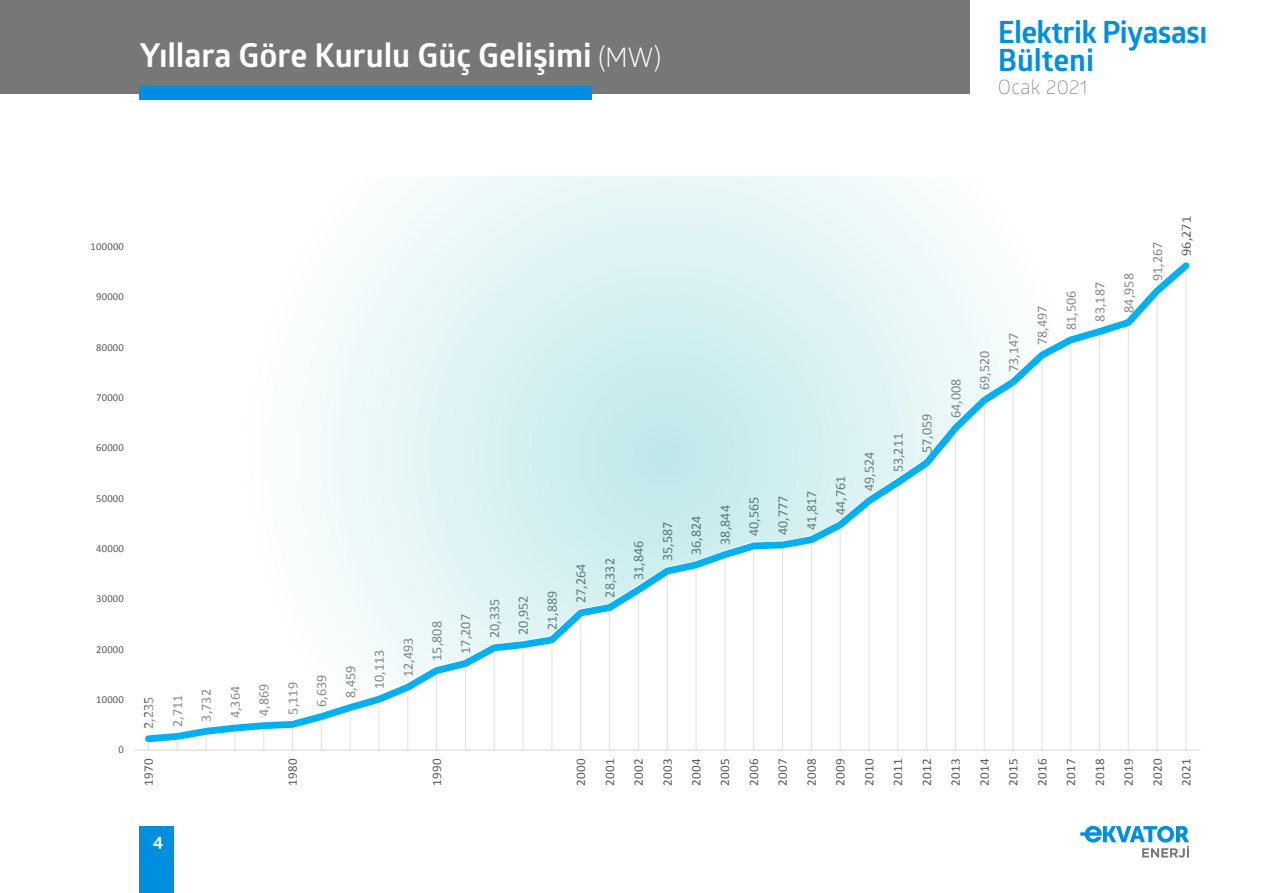
<style>
.page{position:relative;width:1263px;height:893px;background:#fff}
.page>*{position:absolute;margin:0;border:0;box-sizing:border-box;transform-origin:0 0}
.t1{font:700 33px "Glober";letter-spacing:-.005em;color:#fff}
.t2{font:700 30.75px/27.6px "Glober";letter-spacing:-.025em;color:#008fde}
.t3{font:300 19.65px "Glober";letter-spacing:.01em;color:#77777a}
.t4{font:700 18px "Glober";color:#fff}
.t5{font:14.1px "Calibri";color:#595959}
.t6{font:13.05px "Calibri";letter-spacing:.025em;color:#595959}
.t7{font:10.65px "Calibri";letter-spacing:.025em;color:#595959}
.s1{font-weight:400;font-size:27px}
</style>
<div class="page">
<div style="left:0;top:0;width:970px;height:94px;background:#77777a"></div>
<svg style="left:1080px;top:826px;width:109px;height:32px"></svg>
<div style="left:139px;top:86px;width:452px;height:13px;background:#008fde"></div>
<div style="left:139px;top:826px;width:35px;height:67px;background:#008fde"></div>
<hr style="left:134px;top:750px;width:1066px;height:1px;background:#d9d9d9">
<svg style="left:177px;top:736px;width:1px;height:14px"></svg>
<svg style="left:206px;top:733px;width:1px;height:17px"></svg>
<svg style="left:234px;top:733px;width:1px;height:17px"></svg>
<svg style="left:263px;top:733px;width:1px;height:17px"></svg>
<svg style="left:292px;top:733px;width:1px;height:17px"></svg>
<hr style="left:321px;top:717px;width:1px;height:33px;background:#a6a6a6">
<hr style="left:350px;top:708px;width:1px;height:42px;background:#a6a6a6">
<hr style="left:378px;top:699px;width:1px;height:51px;background:#a6a6a6">
<hr style="left:407px;top:687px;width:1px;height:63px;background:#a6a6a6">
<hr style="left:436px;top:670px;width:1px;height:80px;background:#a6a6a6">
<hr style="left:465px;top:663px;width:1px;height:87px;background:#a6a6a6">
<hr style="left:494px;top:648px;width:1px;height:102px;background:#a6a6a6">
<hr style="left:522px;top:645px;width:2px;height:105px;background:#a6a6a6">
<hr style="left:551px;top:640px;width:1px;height:110px;background:#a6a6a6">
<hr style="left:580px;top:613px;width:1px;height:137px;background:#a6a6a6">
<hr style="left:609px;top:607px;width:1px;height:143px;background:#a6a6a6">
<hr style="left:638px;top:590px;width:1px;height:160px;background:#a6a6a6">
<hr style="left:667px;top:571px;width:1px;height:179px;background:#a6a6a6">
<hr style="left:695px;top:565px;width:2px;height:185px;background:#a6a6a6">
<hr style="left:724px;top:555px;width:1px;height:195px;background:#a6a6a6">
<hr style="left:753px;top:546px;width:1px;height:204px;background:#a6a6a6">
<hr style="left:782px;top:545px;width:1px;height:205px;background:#a6a6a6">
<hr style="left:811px;top:540px;width:1px;height:210px;background:#a6a6a6">
<hr style="left:840px;top:525px;width:1px;height:225px;background:#a6a6a6">
<hr style="left:868px;top:501px;width:1px;height:249px;background:#a6a6a6">
<hr style="left:897px;top:482px;width:1px;height:268px;background:#a6a6a6">
<hr style="left:926px;top:463px;width:1px;height:287px;background:#a6a6a6">
<hr style="left:955px;top:428px;width:1px;height:322px;background:#a6a6a6">
<hr style="left:984px;top:400px;width:1px;height:350px;background:#a6a6a6">
<hr style="left:1012px;top:382px;width:2px;height:368px;background:#a6a6a6">
<hr style="left:1041px;top:355px;width:1px;height:395px;background:#a6a6a6">
<hr style="left:1070px;top:340px;width:1px;height:410px;background:#a6a6a6">
<hr style="left:1099px;top:332px;width:1px;height:418px;background:#a6a6a6">
<hr style="left:1128px;top:322px;width:1px;height:428px;background:#a6a6a6">
<hr style="left:1156px;top:291px;width:2px;height:459px;background:#a6a6a6">
<hr style="left:1185px;top:266px;width:1px;height:484px;background:#a6a6a6">
<svg style="left:177px;top:176px;width:1007px;height:557px"></svg>
<h1 class="t1" style="left:139px;top:33px;width:524px">Yıllara Göre Kurulu Güç Gelişimi <span class="s1">(MW)</span></h1>
<h2 class="t2" style="left:998px;top:18px;width:211px">Elektrik Piyasası<br>Bülteni</h2>
<h3 class="t3" style="left:998px;top:73px;width:91px">Ocak 2021</h3>
<p class="t7" style="left:90px;top:240px;width:35px">100000</p>
<p class="t7" style="left:96px;top:290px;width:29px">90000</p>
<p class="t7" style="left:96px;top:340px;width:29px">80000</p>
<p class="t7" style="left:96px;top:391px;width:29px">70000</p>
<p class="t7" style="left:96px;top:441px;width:29px">60000</p>
<p class="t7" style="left:96px;top:491px;width:29px">50000</p>
<p class="t7" style="left:96px;top:542px;width:29px">40000</p>
<p class="t7" style="left:96px;top:592px;width:29px">30000</p>
<p class="t7" style="left:96px;top:642px;width:29px">20000</p>
<p class="t7" style="left:96px;top:693px;width:29px">10000</p>
<p class="t7" style="left:119px;top:743px;width:7px">0</p>
<p class="t5" style="left:140px;top:729px;width:34px;rotate:-90deg">2,235</p>
<p class="t5" style="left:169px;top:727px;width:34px;rotate:-90deg">2,711</p>
<p class="t5" style="left:197px;top:721px;width:34px;rotate:-90deg">3,732</p>
<p class="t5" style="left:226px;top:718px;width:34px;rotate:-90deg">4,364</p>
<p class="t5" style="left:255px;top:716px;width:34px;rotate:-90deg">4,869</p>
<p class="t5" style="left:284px;top:714px;width:34px;rotate:-90deg">5,119</p>
<p class="t5" style="left:313px;top:707px;width:34px;rotate:-90deg">6,639</p>
<p class="t5" style="left:342px;top:698px;width:34px;rotate:-90deg">8,459</p>
<p class="t5" style="left:370px;top:689px;width:41px;rotate:-90deg">10,113</p>
<p class="t5" style="left:399px;top:677px;width:41px;rotate:-90deg">12,493</p>
<p class="t5" style="left:428px;top:661px;width:41px;rotate:-90deg">15,808</p>
<p class="t5" style="left:457px;top:654px;width:41px;rotate:-90deg">17,207</p>
<p class="t5" style="left:486px;top:638px;width:41px;rotate:-90deg">20,335</p>
<p class="t5" style="left:514px;top:635px;width:41px;rotate:-90deg">20,952</p>
<p class="t5" style="left:543px;top:630px;width:41px;rotate:-90deg">21,889</p>
<p class="t5" style="left:572px;top:603px;width:41px;rotate:-90deg">27,264</p>
<p class="t5" style="left:601px;top:598px;width:41px;rotate:-90deg">28,332</p>
<p class="t5" style="left:630px;top:580px;width:41px;rotate:-90deg">31,846</p>
<p class="t5" style="left:659px;top:561px;width:41px;rotate:-90deg">35,587</p>
<p class="t5" style="left:687px;top:555px;width:41px;rotate:-90deg">36,824</p>
<p class="t5" style="left:716px;top:545px;width:41px;rotate:-90deg">38,844</p>
<p class="t5" style="left:745px;top:536px;width:41px;rotate:-90deg">40,565</p>
<p class="t5" style="left:774px;top:535px;width:41px;rotate:-90deg">40,777</p>
<p class="t5" style="left:803px;top:530px;width:41px;rotate:-90deg">41,817</p>
<p class="t5" style="left:832px;top:515px;width:41px;rotate:-90deg">44,761</p>
<p class="t5" style="left:860px;top:491px;width:41px;rotate:-90deg">49,524</p>
<p class="t5" style="left:889px;top:472px;width:41px;rotate:-90deg">53,211</p>
<p class="t5" style="left:918px;top:453px;width:41px;rotate:-90deg">57,059</p>
<p class="t5" style="left:947px;top:418px;width:41px;rotate:-90deg">64,008</p>
<p class="t5" style="left:976px;top:390px;width:41px;rotate:-90deg">69,520</p>
<p class="t5" style="left:1004px;top:372px;width:41px;rotate:-90deg">73,147</p>
<p class="t5" style="left:1033px;top:345px;width:41px;rotate:-90deg">78,497</p>
<p class="t5" style="left:1062px;top:330px;width:41px;rotate:-90deg">81,506</p>
<p class="t5" style="left:1091px;top:322px;width:41px;rotate:-90deg">83,187</p>
<p class="t5" style="left:1120px;top:313px;width:41px;rotate:-90deg">84,958</p>
<p class="t5" style="left:1149px;top:281px;width:41px;rotate:-90deg">91,267</p>
<p class="t5" style="left:1177px;top:256px;width:41px;rotate:-90deg">96,271</p>
<p class="t6" style="left:140px;top:786px;width:29px;rotate:-90deg">1970</p>
<p class="t6" style="left:285px;top:786px;width:29px;rotate:-90deg">1980</p>
<p class="t6" style="left:429px;top:786px;width:29px;rotate:-90deg">1990</p>
<p class="t6" style="left:573px;top:786px;width:29px;rotate:-90deg">2000</p>
<p class="t6" style="left:602px;top:786px;width:29px;rotate:-90deg">2001</p>
<p class="t6" style="left:630px;top:786px;width:29px;rotate:-90deg">2002</p>
<p class="t6" style="left:659px;top:786px;width:29px;rotate:-90deg">2003</p>
<p class="t6" style="left:688px;top:786px;width:29px;rotate:-90deg">2004</p>
<p class="t6" style="left:717px;top:786px;width:29px;rotate:-90deg">2005</p>
<p class="t6" style="left:746px;top:786px;width:29px;rotate:-90deg">2006</p>
<p class="t6" style="left:774px;top:786px;width:29px;rotate:-90deg">2007</p>
<p class="t6" style="left:803px;top:786px;width:29px;rotate:-90deg">2008</p>
<p class="t6" style="left:832px;top:786px;width:29px;rotate:-90deg">2009</p>
<p class="t6" style="left:861px;top:786px;width:29px;rotate:-90deg">2010</p>
<p class="t6" style="left:890px;top:786px;width:29px;rotate:-90deg">2011</p>
<p class="t6" style="left:919px;top:786px;width:29px;rotate:-90deg">2012</p>
<p class="t6" style="left:947px;top:786px;width:29px;rotate:-90deg">2013</p>
<p class="t6" style="left:976px;top:786px;width:29px;rotate:-90deg">2014</p>
<p class="t6" style="left:1005px;top:786px;width:29px;rotate:-90deg">2015</p>
<p class="t6" style="left:1034px;top:786px;width:29px;rotate:-90deg">2016</p>
<p class="t6" style="left:1063px;top:786px;width:29px;rotate:-90deg">2017</p>
<p class="t6" style="left:1092px;top:786px;width:29px;rotate:-90deg">2018</p>
<p class="t6" style="left:1120px;top:786px;width:29px;rotate:-90deg">2019</p>
<p class="t6" style="left:1149px;top:786px;width:29px;rotate:-90deg">2020</p>
<p class="t6" style="left:1178px;top:786px;width:29px;rotate:-90deg">2021</p>
<p class="t4" style="left:153px;top:829px;width:12px">4</p>
</div>
